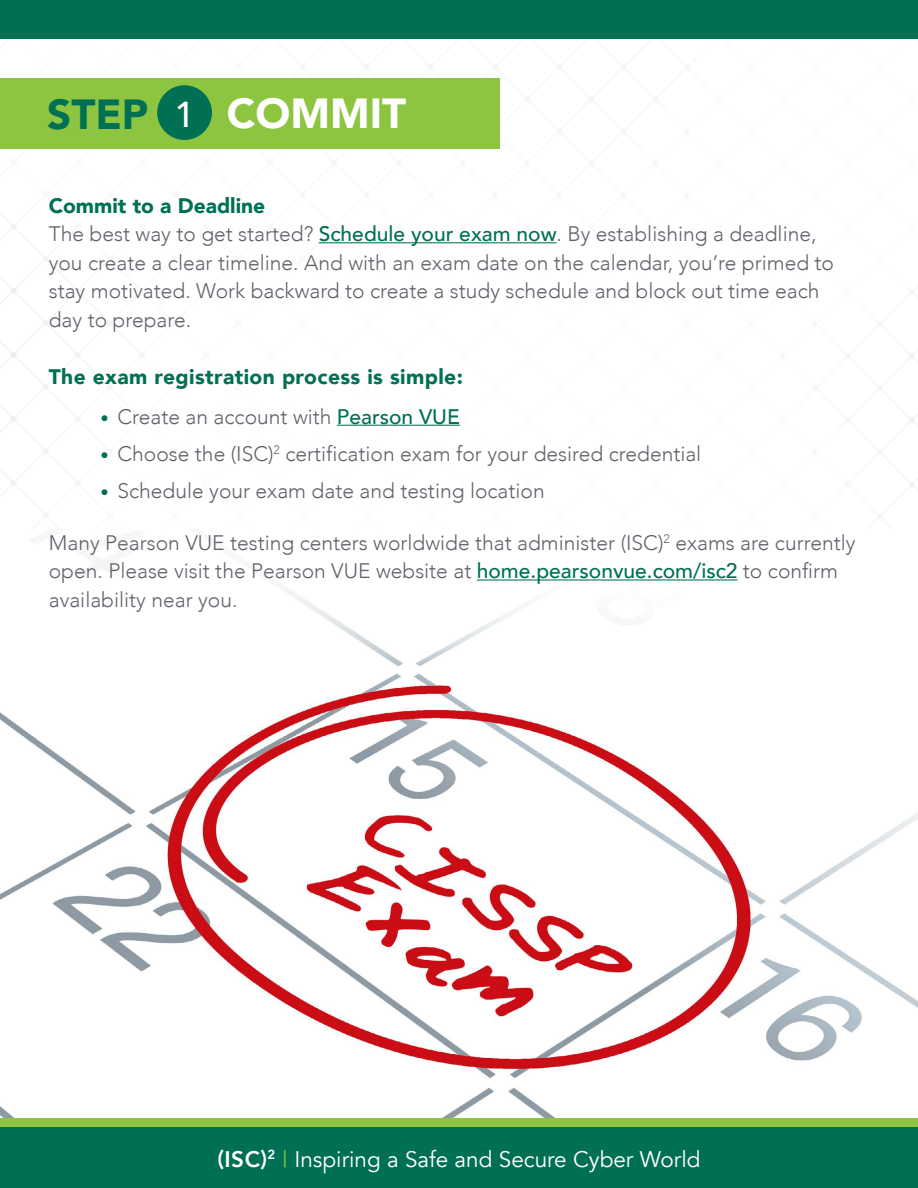
<style>
.page{position:relative;width:918px;height:1188px;background:#fff}
.page>*{position:absolute;margin:0;border:0;box-sizing:border-box;transform-origin:0 0}
.t1{font:900 42px "Avenir";color:#fff}
.t2{font:22.5px "Avenir";color:#fff}
.t3{font:300 21px/28.5px "Avenir";color:#5f636a}
.t4{font:900 21px "Avenir";letter-spacing:.02em;color:#007054}
.s1{color:#007054}
.s2{font-weight:500;font-size:36px}
.s3{font-weight:900;color:#007054}
.s4{font-weight:500;color:#007054}
.s5{font-weight:400;font-size:16.5px;color:#007054}
.s6{font-weight:800}
.s7{color:#8dc440}
</style>
<div class="page">
<img style="left:0;top:532px;width:918px;height:586px">
<div style="left:0;top:0;width:918px;height:39px;background:#007054"></div>
<div style="left:0;top:1126px;width:918px;height:62px;background:#007054"></div>
<div style="left:0;top:1118px;width:918px;height:8px;background:#8dc440"></div>
<hr style="left:319px;top:242px;width:238px;height:1px;background:#007054">
<hr style="left:337px;top:425px;width:123px;height:1px;background:#007054">
<div style="left:0;top:78px;width:500px;height:70px;background:#8dc440"></div>
<div style="left:157px;top:85px;width:55px;height:55px;background:#007054;border-radius:50%"></div>
<hr style="left:477px;top:579px;width:261px;height:2px;background:#007054">
<h1 class="t1" style="left:47px;top:78px;width:361px"><span class="s1">STEP</span> <span class="s2">1</span> COMMIT</h1>
<p class="t3" style="left:49px;top:191px;width:787px"><span class="s3">Commit to a Deadline<br></span>The best way to get started? <span class="s4">Schedule your exam now</span>. By establishing a deadline, you create a clear timeline. And with an exam date on the calendar, you’re primed to stay motivated. Work backward to create a study schedule and block out time each day to prepare.</p>
<p class="t4" style="left:49px;top:358px;width:416px">The exam registration process is simple:</p>
<p class="t3" style="left:100px;top:402px;width:361px"><span class="s5">•</span> Create an account with <span class="s4">Pearson VUE</span></p>
<p class="t3" style="left:100px;top:439px;width:602px"><span class="s5">•</span> Choose the (ISC)<sup>2</sup> certification exam for your desired credential</p>
<p class="t3" style="left:100px;top:476px;width:446px"><span class="s5">•</span> Schedule your exam date and testing location</p>
<p class="t3" style="left:49px;top:528px;width:808px">Many Pearson VUE testing centers worldwide that administer (ISC)<sup>2</sup> exams are currently open. Please visit the Pearson VUE website at <span class="s4">home.pearsonvue.com/isc2</span> to confirm availability near you.</p>
<p class="t2" style="left:218px;top:1146px;width:485px"><span class="s6">(ISC)</span><sup>2</sup> <span class="s7">|</span> Inspiring a Safe and Secure Cyber World</p>
</div>
